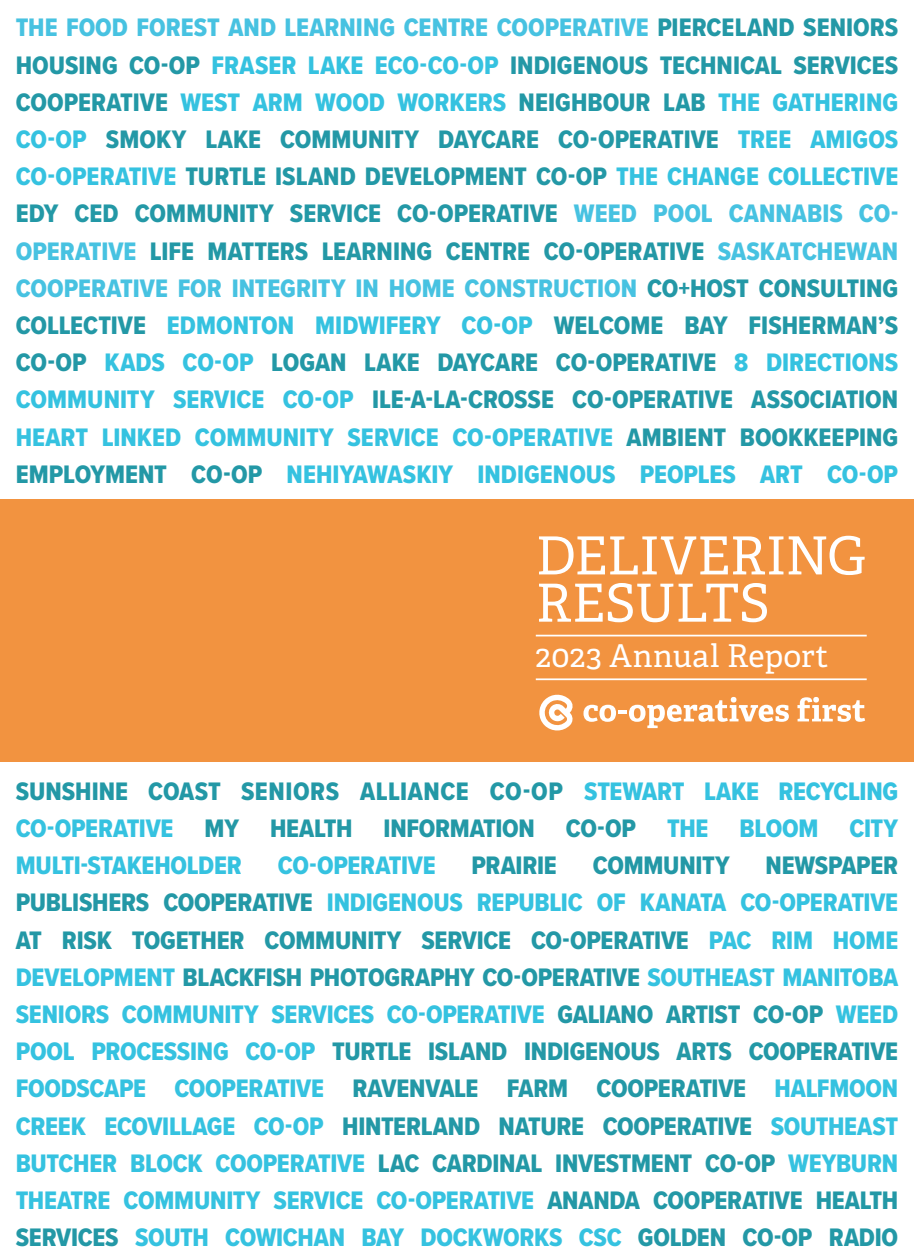
<style>
.page{position:relative;width:914px;height:1260px;background:#fff}
.page>*{position:absolute;margin:0;border:0;box-sizing:border-box;transform-origin:0 0}
.t1{font:52.5px/47.2px "Adelle PE";letter-spacing:-.01em;color:#fff}
.t2{font:31.5px "Adelle PE";letter-spacing:.005em;color:#fff}
.t3{font:26.25px/37.1px "Proxima Nova Cond Extrabld";color:#2398a6;text-align:justify}
.t4{font:26.25px/37.1px "Proxima Nova Cond Extrabld";letter-spacing:-.01em;color:#35c2e0;text-align:justify}
.s1{color:#47c2e1}
.s2{color:#35c2e0}
.s3{color:#2398a6}
</style>
<div class="page">
<div style="left:0;top:499px;width:914px;height:262px;background:#f29340"></div>
<svg style="left:583px;top:697px;width:205px;height:31px"></svg>
<svg style="left:797px;top:697px;width:68px;height:25px"></svg>
<svg style="left:539px;top:694px;width:34px;height:37px"></svg>
<hr style="left:536px;top:635px;width:330px;height:1px;background:#fff">
<hr style="left:536px;top:678px;width:330px;height:2px;background:#fff">
<p class="t3" style="left:16px;top:9px;width:884px"><span class="s1">THE FOOD FOREST AND LEARNING CENTRE COOPERATIVE</span> PIERCELAND SENIORS HOUSING CO‑OP <span class="s2">FRASER LAKE ECO-CO-OP</span> INDIGENOUS TECHNICAL SERVICES COOPERATIVE <span class="s2">WEST ARM WOOD WORKERS</span> NEIGHBOUR LAB <span class="s2">THE GATHERING CO-OP</span> SMOKY LAKE COMMUNITY DAYCARE CO-OPERATIVE <span class="s2">TREE AMIGOS CO‑OPERATIVE</span> TURTLE ISLAND DEVELOPMENT CO-OP <span class="s2">THE CHANGE COLLECTIVE </span>EDY CED COMMUNITY SERVICE CO‑OPERATIVE <span class="s1">WEED POOL CANNABIS CO-OPERATIVE</span> LIFE MATTERS LEARNING CENTRE CO‑OPERATIVE <span class="s1">SASKATCHEWAN COOPERATIVE FOR INTEGRITY IN HOME CONSTRUCTION</span> CO+HOST CONSULTING COLLECTIVE <span class="s2">EDMONTON MIDWIFERY CO‑OP</span> WELCOME BAY FISHERMAN’S CO-OP <span class="s2">KADS CO-OP</span> LOGAN LAKE DAYCARE CO-OPERATIVE <span class="s2">8 DIRECTIONS COMMUNITY SERVICE CO-OP</span> ILE‑A‑LA‑CROSSE CO‑OPERATIVE ASSOCIATION <span class="s2">HEART LINKED COMMUNITY SERVICE CO‑OPERATIVE</span> AMBIENT BOOKKEEPING EMPLOYMENT CO‑OP <span class="s2">NEHIYAWASKIY INDIGENOUS PEOPLES ART CO-OP</span></p>
<p class="t1" style="left:536px;top:530px;width:331px">DELIVERING<br>RESULTS</p>
<p class="t2" style="left:536px;top:633px;width:294px">2023 Annual Report</p>
<p class="t4" style="left:16px;top:772px;width:884px"><span class="s3">SUNSHINE COAST SENIORS ALLIANCE CO-OP</span> STEWART LAKE RECYCLING CO‑OPERATIVE <span class="s3">MY HEALTH INFORMATION CO‑OP</span> THE BLOOM CITY MULTI‑STAKEHOLDER</p>
<p class="t4" style="left:16px;top:847px;width:884px;text-indent:749px"><span class="s3">NEWSPAPER PUBLISHERS COOPERATIVE</span> INDIGENOUS REPUBLIC OF KANATA CO‑OPERATIVE <span class="s3">AT RISK TOGETHER COMMUNITY SERVICE CO‑OPERATIVE</span> PAC RIM HOME DEVELOPMENT <span class="s3">BLACKFISH PHOTOGRAPHY CO-OPERATIVE</span> SOUTHEAST MANITOBA SENIORS COMMUNITY SERVICES CO-OPERATIVE <span class="s3">GALIANO ARTIST CO-OP</span> WEED POOL PROCESSING CO-OP <span class="s3">TURTLE ISLAND INDIGENOUS ARTS COOPERATIVE </span>FOODSCAPE COOPERATIVE <span class="s3">RAVENVALE FARM COOPERATIVE</span> HALFMOON CREEK ECOVILLAGE CO‑OP <span class="s3">HINTERLAND NATURE COOPERATIVE</span> SOUTHEAST BUTCHER BLOCK COOPERATIVE <span class="s3">LAC CARDINAL INVESTMENT CO-OP</span> WEYBURN THEATRE COMMUNITY SERVICE CO-OPERATIVE <span class="s3">ANANDA COOPERATIVE HEALTH SERVICES</span> SOUTH COWICHAN BAY DOCKWORKS CSC <span class="s3">GOLDEN CO-OP RADIO</span></p>
<p class="t4" style="left:278px;top:847px;width:159px">CO‑OPERATIVE</p>
<p class="t3" style="left:471px;top:847px;width:87px">PRAIRIE</p>
<p class="t3" style="left:592px;top:847px;width:138px">COMMUNITY</p>
</div>
